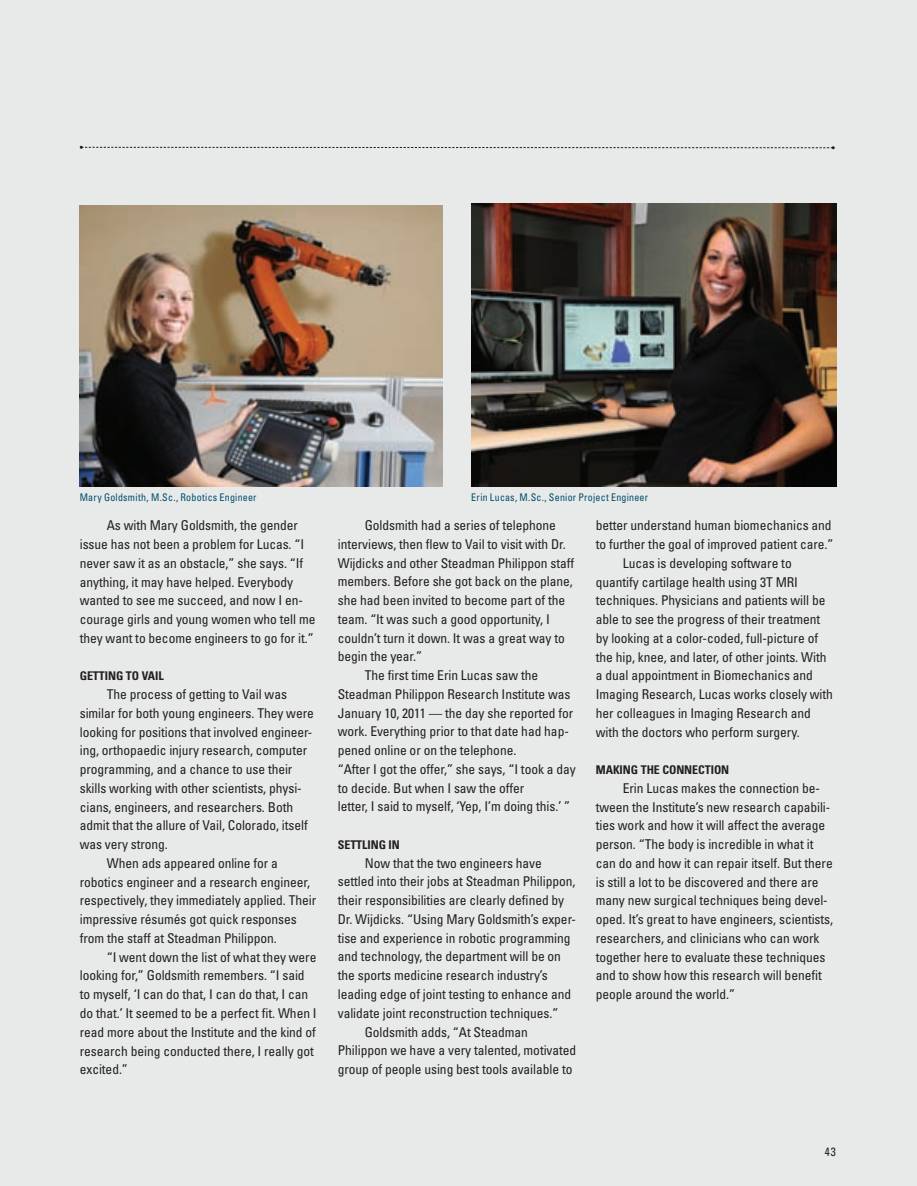
<style>
.page{position:relative;width:917px;height:1186px;background:#fff}
.page>*{position:absolute;margin:0;border:0;box-sizing:border-box;transform-origin:0 0}
.t1{font:condensed 13.5px/18.8px "Univers";letter-spacing:-.005em;color:#231f20}
.t2{font:700 condensed 12px "Univers";letter-spacing:-.005em;color:#231f20}
.t3{font:condensed 12px "Univers";color:#231f20;scale:.95 1}
.t4{font:condensed 10.5px "Univers";letter-spacing:.025em;color:#014d6b;scale:.95 1}
</style>
<div class="page">
<div style="left:0;top:0;width:917px;height:1185px;background:#e7eae9"></div>
<img style="left:471px;top:203px;width:365px;height:283px">
<img style="left:80px;top:205px;width:362px;height:281px">
<svg style="left:80px;top:146px;width:755px;height:3px"></svg>
<p class="t4" style="left:80px;top:490px;width:188px">Mary Goldsmith, M.Sc., Robotics Engineer</p>
<p class="t4" style="left:471px;top:490px;width:188px">Erin Lucas, M.Sc., Senior Project Engineer</p>
<p class="t1" style="left:80px;top:516px;width:237px;text-indent:27px">As with Mary Goldsmith, the gender issue has not been a problem for Lucas. “I never saw it as an obstacle,” she says. “If anything, it may have helped. Everybody wanted to see me succeed, and now I en&shy;courage girls and young women who tell me they want to become engineers to go for it.”</p>
<p class="t2" style="left:80px;top:668px;width:84px">GETTING TO VAIL</p>
<p class="t1" style="left:107px;top:684px;width:182px">The process of getting to Vail was</p>
<p class="t1" style="left:80px;top:703px;width:236px">similar for both young engineers. They were</p>
<p class="t1" style="left:80px;top:722px;width:234px">looking for positions that involved engineer-</p>
<p class="t1" style="left:80px;top:741px;width:229px">ing, orthopaedic injury research, computer</p>
<p class="t1" style="left:80px;top:759px;width:214px">programming, and a chance to use their</p>
<p class="t1" style="left:80px;top:778px;width:223px">skills working with other scientists, physi-</p>
<p class="t1" style="left:80px;top:797px;width:215px">cians, engineers, and researchers. Both</p>
<p class="t1" style="left:80px;top:816px;width:230px">admit that the allure of Vail, Colorado, itself</p>
<p class="t1" style="left:80px;top:834px;width:90px">was very strong.</p>
<p class="t1" style="left:107px;top:853px;width:173px">When ads appeared online for a</p>
<p class="t1" style="left:80px;top:872px;width:232px">robotics engineer and a research engineer,</p>
<p class="t1" style="left:80px;top:891px;width:238px">respectively, they immediately applied. Their</p>
<p class="t1" style="left:80px;top:909px;width:219px">impressive résumés got quick responses</p>
<p class="t1" style="left:80px;top:928px;width:199px">from the staff at Steadman Philippon.</p>
<p class="t1" style="left:107px;top:947px;width:211px">“I went down the list of what they were</p>
<p class="t1" style="left:80px;top:966px;width:226px">looking for,” Goldsmith remembers. “I said</p>
<p class="t1" style="left:80px;top:984px;width:230px">to myself, ‘I can do that, I can do that, I can</p>
<p class="t1" style="left:80px;top:1003px;width:238px">do that.’ It seemed to be a perfect fit. When I</p>
<p class="t1" style="left:80px;top:1022px;width:238px">read more about the Institute and the kind of</p>
<p class="t1" style="left:80px;top:1041px;width:236px">research being conducted there, I really got</p>
<p class="t1" style="left:80px;top:1059px;width:50px">excited.”</p>
<p class="t1" style="left:365px;top:515px;width:193px">Goldsmith had a series of telephone</p>
<p class="t1" style="left:338px;top:534px;width:229px">interviews, then flew to Vail to visit with Dr.</p>
<p class="t1" style="left:338px;top:553px;width:238px">Wijdicks and other Steadman Philippon staff</p>
<p class="t1" style="left:338px;top:572px;width:236px">members. Before she got back on the plane,</p>
<p class="t1" style="left:338px;top:590px;width:229px">she had been invited to become part of the</p>
<p class="t1" style="left:338px;top:609px;width:214px">team. “It was such a good opportunity, I</p>
<p class="t1" style="left:338px;top:628px;width:229px">couldn’t turn it down. It was a great way to</p>
<p class="t1" style="left:338px;top:647px;width:86px">begin the year.”</p>
<p class="t1" style="left:365px;top:665px;width:175px">The first time Erin Lucas saw the</p>
<p class="t1" style="left:338px;top:684px;width:234px">Steadman Philippon Research Institute was</p>
<p class="t1" style="left:338px;top:703px;width:237px">January 10, 2011 — the day she reported for</p>
<p class="t1" style="left:338px;top:722px;width:233px">work. Everything prior to that date had hap-</p>
<p class="t1" style="left:338px;top:740px;width:180px">pened online or on the telephone.</p>
<p class="t1" style="left:338px;top:759px;width:240px">“After I got the offer,” she says, “I took a day</p>
<p class="t1" style="left:338px;top:778px;width:188px">to decide. But when I saw the offer</p>
<p class="t1" style="left:338px;top:797px;width:234px">letter, I said to myself, ‘Yep, I’m doing this.’ ”</p>
<p class="t2" style="left:338px;top:837px;width:64px">SETTLING IN</p>
<p class="t1" style="left:365px;top:853px;width:179px">Now that the two engineers have</p>
<p class="t1" style="left:338px;top:872px;width:239px">settled into their jobs at Steadman Philippon,</p>
<p class="t1" style="left:338px;top:890px;width:228px">their responsibilities are clearly defined by</p>
<p class="t1" style="left:338px;top:909px;width:240px">Dr. Wijdicks. “Using Mary Goldsmith’s exper-</p>
<p class="t1" style="left:338px;top:928px;width:234px">tise and experience in robotic programming</p>
<p class="t1" style="left:338px;top:947px;width:225px">and technology, the department will be on</p>
<p class="t1" style="left:338px;top:965px;width:212px">the sports medicine research industry’s</p>
<p class="t1" style="left:338px;top:984px;width:235px">leading edge of joint testing to enhance and</p>
<p class="t1" style="left:338px;top:1003px;width:222px">validate joint reconstruction techniques.”</p>
<p class="t1" style="left:365px;top:1022px;width:165px">Goldsmith adds, “At Steadman</p>
<p class="t1" style="left:338px;top:1040px;width:240px">Philippon we have a very talented, motivated</p>
<p class="t1" style="left:338px;top:1059px;width:236px">group of people using best tools available to</p>
<p class="t1" style="left:596px;top:516px;width:237px">better understand human biomechanics and</p>
<p class="t1" style="left:596px;top:534px;width:239px">to further the goal of improved patient care.”</p>
<p class="t1" style="left:623px;top:553px;width:170px">Lucas is developing software to</p>
<p class="t1" style="left:596px;top:572px;width:204px">quantify cartilage health using 3T MRI</p>
<p class="t1" style="left:596px;top:591px;width:231px">techniques. Physicians and patients will be</p>
<p class="t1" style="left:596px;top:609px;width:226px">able to see the progress of their treatment</p>
<p class="t1" style="left:596px;top:628px;width:224px">by looking at a color-coded, full-picture of</p>
<p class="t1" style="left:596px;top:647px;width:232px">the hip, knee, and later, of other joints. With</p>
<p class="t1" style="left:596px;top:666px;width:219px">a dual appointment in Biomechanics and</p>
<p class="t1" style="left:596px;top:684px;width:239px">Imaging Research, Lucas works closely with</p>
<p class="t1" style="left:596px;top:703px;width:216px">her colleagues in Imaging Research and</p>
<p class="t1" style="left:596px;top:722px;width:206px">with the doctors who perform surgery.</p>
<p class="t2" style="left:596px;top:762px;width:135px">MAKING THE CO NNECTION</p>
<p class="t1" style="left:596px;top:778px;width:239px;text-indent:27px">Erin Lucas makes the connection be&shy;tween the Institute’s new research capabili&shy;ties work and how it will affect the average person. “The body is incredible in what it can do and how it can repair itself. But there is still a lot to be discovered and there are many new surgical techniques being devel&shy;oped. It’s great to have engineers, scientists, researchers, and clinicians who can work together here to evaluate these techniques and to show how this research will benefit people around the world.”</p>
<p class="t3" style="left:825px;top:1144px;width:13px">43</p>
</div>
